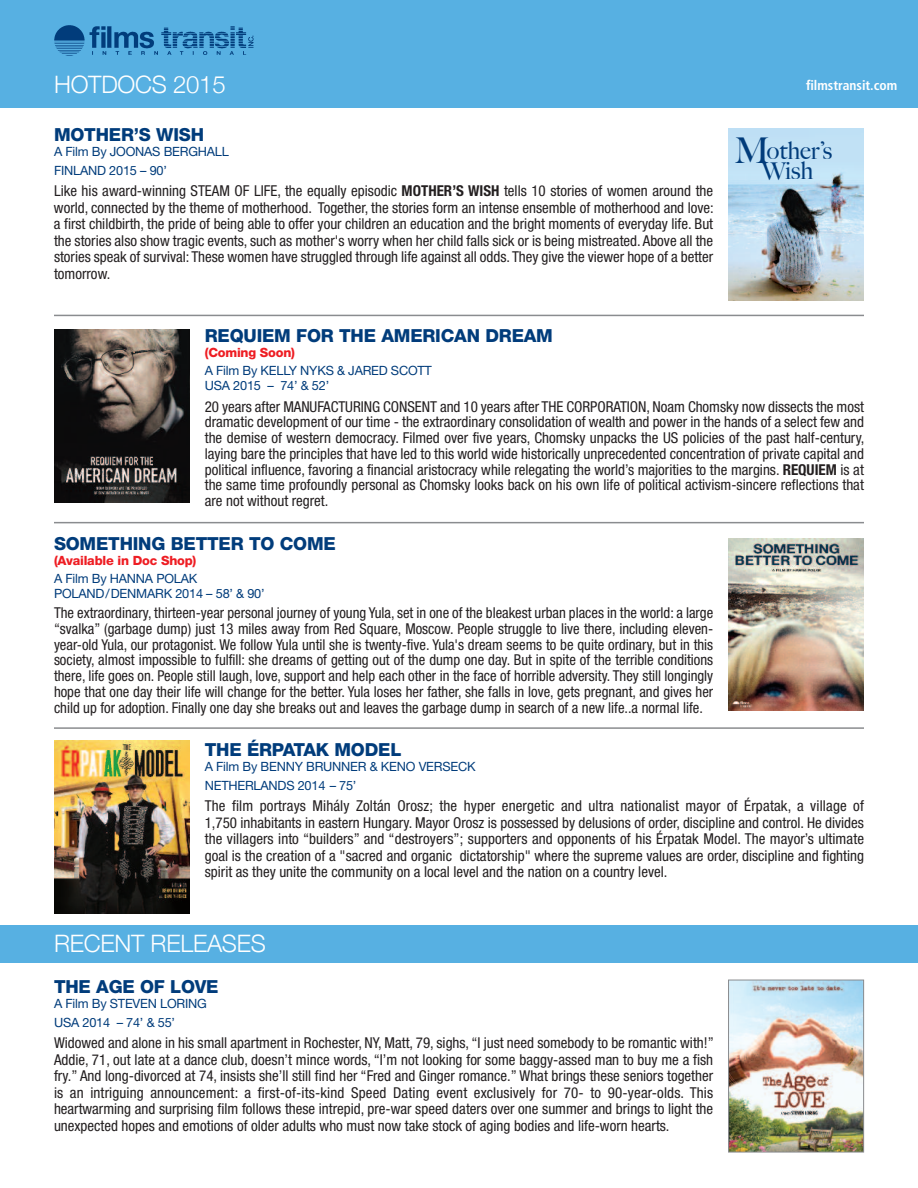
<style>
.page{position:relative;width:918px;height:1188px;background:#fff}
.page>*{position:absolute;margin:0;border:0;box-sizing:border-box;transform-origin:0 0}
.t1{font:500 35.55px "Big Caslon";color:#013c7b}
.t2{font:500 24.45px "Big Caslon";color:#013c7b}
.t3{font:300 24px "Helvetica Neue";letter-spacing:-.01em;color:#fff}
.t4{font:800 18px "Helvetica Neue";letter-spacing:-.01em;color:#013c7b}
.t5{font:condensed 15px/16.5px "Helvetica Neue";color:#231f20;text-align:justify}
.t6{font:700 condensed 13.5px "Frutiger";color:#fff}
.t7{font:12.75px/19.5px "Helvetica Neue";letter-spacing:-.015em;color:#013c7b}
.t8{font:800 12.75px "Helvetica Neue";letter-spacing:-.015em;color:#ee1d23}
.s1{font-weight:700}
</style>
<div class="page">
<hr style="left:54px;top:315px;width:810px;height:1px;background:#8a8c8f">
<hr style="left:54px;top:522px;width:810px;height:1px;background:#8a8c8f">
<hr style="left:54px;top:727px;width:810px;height:2px;background:#8a8c8f">
<img style="left:728px;top:538px;width:136px;height:173px">
<img style="left:54px;top:740px;width:136px;height:173px">
<div style="left:0;top:925px;width:918px;height:38px;background:#57b0e2"></div>
<img style="left:730px;top:982px;width:132px;height:168px">
<div style="left:728px;top:980px;width:136px;height:172px;border:1px solid #8a8c8f"></div>
<img style="left:728px;top:128px;width:136px;height:173px">
<div style="left:0;top:0;width:918px;height:108px;background:#57b0e2"></div>
<img style="left:54px;top:25px;width:200px;height:31px">
<img style="left:54px;top:329px;width:136px;height:173px">
<h3 class="t3" style="left:54px;top:69px;width:173px">HOTDOCS 2015</h3>
<p class="t6" style="left:806px;top:80px;width:93px">filmstransit.com</p>
<p class="t4" style="left:54px;top:128px;width:152px">MOTHER’S WISH</p>
<p class="t7" style="left:54px;top:143px;width:176px">A Film By JOONAS BERGHALL<br>FINLAND 2015 – 90’</p>
<p class="t5" style="left:54px;top:184px;width:661px">Like his award-winning STEAM OF LIFE, the equally episodic <span class="s1">MOTHER’S WISH</span> tells 10 stories of women around the world, connected by the theme of motherhood. Together, the stories form an intense ensemble of motherhood and love: a first childbirth, the pride of being able to offer your children an education and the bright moments of everyday life. But the stories also show tragic events, such as mother's worry when her child falls sick or is being mistreated. Above all the stories speak of survival: These women have struggled through life against all odds. They give the viewer hope of a better tomorrow.</p>
<h1 class="t1" style="left:735px;top:130px;width:37px">M</h1>
<h2 class="t2" style="left:762px;top:156px;width:53px">Wish</h2>
<h2 class="t2" style="left:767px;top:136px;width:67px">other’s</h2>
<p class="t4" style="left:205px;top:329px;width:350px">REQUIEM FOR THE AMERICAN DREAM</p>
<p class="t8" style="left:205px;top:348px;width:92px">(Coming Soon)</p>
<p class="t7" style="left:205px;top:364px;width:229px;line-height:15px">A Film By KELLY NYKS &amp; JARED SCOTT<br>USA 2015 – 74’ &amp; 52’</p>
<p class="t5" style="left:205px;top:400px;width:661px;line-height:15.8px">20 years after MANUFACTURING CONSENT and 10 years after THE CORPORATION, Noam Chomsky now dissects the most dramatic development of our time - the extraordinary consolidation of wealth and power in the hands of a select few and the demise of western democracy. Filmed over five years, Chomsky unpacks the US policies of the past half-century, laying bare the principles that have led to this world wide historically unprecedented concentration of private capital and political influence, favoring a financial aristocracy while relegating the world’s majorities to the margins. <span class="s1">REQUIEM</span> is at the same time profoundly personal as Chomsky looks back on his own life of political activism-sincere reflections that are not without regret.</p>
<p class="t4" style="left:54px;top:537px;width:283px">SOMETHING BETTER TO COME</p>
<p class="t8" style="left:54px;top:556px;width:144px">(Available in Doc Shop)</p>
<p class="t7" style="left:54px;top:572px;width:212px;line-height:15px">A Film By HANNA POLAK<br>POLAND/DENMARK 2014 – 58’ &amp; 90’</p>
<p class="t5" style="left:54px;top:606px;width:661px;line-height:15.8px">The extraordinary, thirteen-year personal journey of young Yula, set in one of the bleakest urban places in the world: a large “svalka” (garbage dump) just 13 miles away from Red Square, Moscow. People struggle to live there, including eleven&shy;year-old Yula, our protagonist. We follow Yula until she is twenty-five. Yula's dream seems to be quite ordinary, but in this society, almost impossible to fulfill: she dreams of getting out of the dump one day. But in spite of the terrible conditions there, life goes on. People still laugh, love, support and help each other in the face of horrible adversity. They still longingly hope that one day their life will change for the better. Yula loses her father, she falls in love, gets pregnant, and gives her child up for adoption. Finally one day she breaks out and leaves the garbage dump in search of a new life..a normal life.</p>
<p class="t4" style="left:205px;top:743px;width:198px">THE ÉRPATAK MODEL</p>
<p class="t7" style="left:205px;top:758px;width:272px">A Film By BENNY BRUNNER &amp; KENO VERSECK<br>NETHERLANDS 2014 – 75’</p>
<p class="t5" style="left:205px;top:799px;width:661px">The film portrays Mihály Zoltán Orosz; the hyper energetic and ultra nationalist mayor of Érpatak, a village of 1,750 inhabitants in eastern Hungary. Mayor Orosz is possessed by delusions of order, discipline and control. He divides the villagers into “builders” and “destroyers”; supporters and opponents of his Érpatak Model. The mayor’s ultimate goal is the creation of a "sacred and organic dictatorship" where the supreme values are order, discipline and fighting spirit as they unite the community on a local level and the nation on a country level.</p>
<h3 class="t3" style="left:54px;top:929px;width:213px">RECENT RELEASES</h3>
<p class="t4" style="left:54px;top:980px;width:166px">THE AGE OF LOVE</p>
<p class="t7" style="left:54px;top:995px;width:154px">A Film By STEVEN LORING<br>USA 2014 – 74’ &amp; 55’</p>
<p class="t5" style="left:54px;top:1036px;width:661px">Widowed and alone in his small apartment in Rochester, NY, Matt, 79, sighs, “I just need somebody to be romantic with!” Addie, 71, out late at a dance club, doesn’t mince words, “I’m not looking for some baggy-assed man to buy me a fish fry.” And long-divorced at 74, insists she’ll still find her “Fred and Ginger romance.” What brings these seniors together is an intriguing announcement: a first-of-its-kind Speed Dating event exclusively for 70- to 90-year-olds. This heartwarming and surprising film follows these intrepid, pre-war speed daters over one summer and brings to light the unexpected hopes and emotions of older adults who must now take stock of aging bodies and life-worn hearts.</p>
</div>
